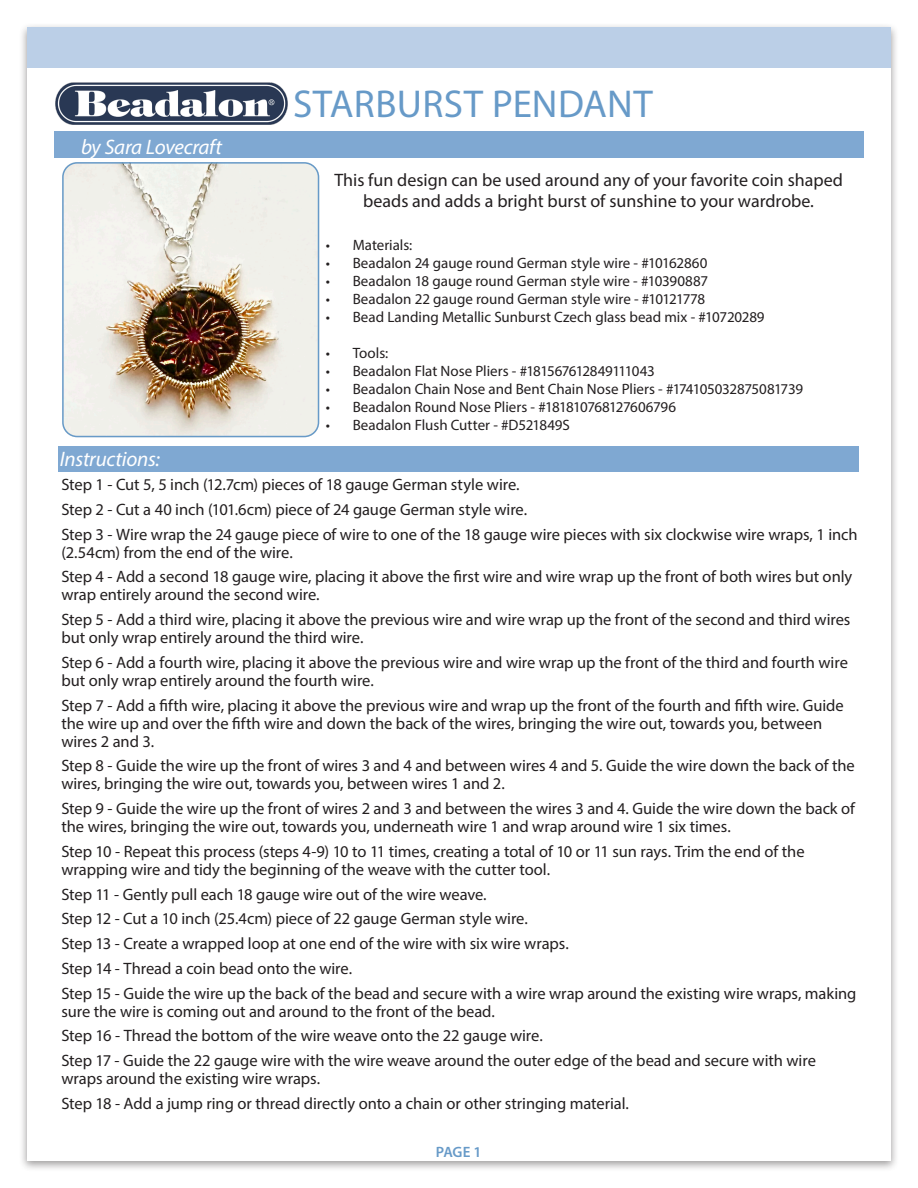
<style>
.page{position:relative;width:918px;height:1188px;background:#fff}
.page>*{position:absolute;margin:0;border:0;box-sizing:border-box;transform-origin:0 0}
.t1{font:39px "Myriad Pro";letter-spacing:.005em;color:#679ac8}
.t2{font:italic 21px "Myriad Pro";letter-spacing:-.01em;color:#fff}
.t3{font:18px/21.6px "Myriad Pro";color:#231f20;text-align:center}
.Numbered_Body_Text{font:16.5px/18px "Myriad Pro";letter-spacing:-.005em;color:#231f20}
.t4{font:15px "Myriad Pro";color:#231f20}
.t5{font:600 15px "Myriad Pro";color:#679ac8}
</style>
<div class="page">
<div style="left:19px;top:22px;width:880px;height:1151px;background:#231f20;opacity:.44"></div>
<div style="left:27px;top:27px;width:864px;height:1134px;background:#fff"></div>
<div style="left:27px;top:27px;width:864px;height:41px;background:#bbcfe7"></div>
<img style="left:55px;top:82px;width:233px;height:43px">
<img style="left:62px;top:162px;width:257px;height:275px">
<div style="left:62px;top:162px;width:257px;height:275px;border:2px solid #679ac8;border-radius:14px"></div>
<div style="left:54px;top:131px;width:810px;height:27px;background:#7fa8d2"></div>
<div style="left:58px;top:446px;width:801px;height:25px;background:#7fa8d2"></div>
<p class="t2" style="left:81px;top:134px;width:143px">by Sara Lovecraft</p>
<p class="t1" style="left:293px;top:80px;width:361px">STARBURST PENDANT</p>
<p class="t3" style="left:334px;top:168px;width:510px">This fun design can be used around any of your favorite coin shaped beads and adds a bright burst of sunshine to your wardrobe.</p>
<p class="t4" style="left:326px;top:236px;width:88px">• Materials:</p>
<p class="t4" style="left:326px;top:254px;width:383px">• Beadalon 24 gauge round German style wire - #10162860</p>
<p class="t4" style="left:326px;top:272px;width:384px">• Beadalon 18 gauge round German style wire - #10390887</p>
<p class="t4" style="left:326px;top:290px;width:381px">• Beadalon 22 gauge round German style wire - #10121778</p>
<p class="t4" style="left:326px;top:308px;width:440px">• Bead Landing Metallic Sunburst Czech glass bead mix - #10720289</p>
<p class="t4" style="left:326px;top:344px;width:64px">• Tools:</p>
<p class="t4" style="left:326px;top:362px;width:331px">• Beadalon Flat Nose Pliers - #181567612849111043</p>
<p class="t4" style="left:326px;top:380px;width:479px">• Beadalon Chain Nose and Bent Chain Nose Pliers - #174105032875081739</p>
<p class="t4" style="left:326px;top:398px;width:352px">• Beadalon Round Nose Pliers - #181810768127606796</p>
<p class="t4" style="left:326px;top:416px;width:246px">• Beadalon Flush Cutter - #D521849S</p>
<p class="t2" style="left:60px;top:446px;width:101px">Instructions:</p>
<p class="Numbered_Body_Text" style="left:61px;top:475px;width:460px">Step 1 - Cut 5, 5 inch (12.7cm) pieces of 18 gauge German style wire.</p>
<p class="Numbered_Body_Text" style="left:61px;top:500px;width:467px">Step 2 - Cut a 40 inch (101.6cm) piece of 24 gauge German style wire.</p>
<p class="Numbered_Body_Text" style="left:61px;top:525px;width:798px">Step 3 - Wire wrap the 24 gauge piece of wire to one of the 18 gauge wire pieces with six clockwise wire wraps, 1 inch (2.54cm) from the end of the wire.</p>
<p class="Numbered_Body_Text" style="left:61px;top:568px;width:792px">Step 4 - Add a second 18 gauge wire, placing it above the first wire and wire wrap up the front of both wires but only wrap entirely around the second wire.</p>
<p class="Numbered_Body_Text" style="left:61px;top:610px;width:790px">Step 5 - Add a third wire, placing it above the previous wire and wire wrap up the front of the second and third wires but only wrap entirely around the third wire.</p>
<p class="Numbered_Body_Text" style="left:61px;top:653px;width:788px">Step 6 - Add a fourth wire, placing it above the previous wire and wire wrap up the front of the third and fourth wire but only wrap entirely around the fourth wire.</p>
<p class="Numbered_Body_Text" style="left:61px;top:696px;width:784px">Step 7 - Add a fifth wire, placing it above the previous wire and wrap up the front of the fourth and fifth wire. Guide the wire up and over the fifth wire and down the back of the wires, bringing the wire out, towards you, between wires 2 and 3.</p>
<p class="Numbered_Body_Text" style="left:61px;top:757px;width:795px">Step 8 - Guide the wire up the front of wires 3 and 4 and between wires 4 and 5. Guide the wire down the back of the wires, bringing the wire out, towards you, between wires 1 and 2.</p>
<p class="Numbered_Body_Text" style="left:61px;top:799px;width:795px">Step 9 - Guide the wire up the front of wires 2 and 3 and between the wires 3 and 4. Guide the wire down the back of the wires, bringing the wire out, towards you, underneath wire 1 and wrap around wire 1 six times.</p>
<p class="Numbered_Body_Text" style="left:61px;top:842px;width:745px">Step 10 - Repeat this process (steps 4-9) 10 to 11 times, creating a total of 10 or 11 sun rays. Trim the end of the wrapping wire and tidy the beginning of the weave with the cutter tool.</p>
<p class="Numbered_Body_Text" style="left:61px;top:885px;width:427px">Step 11 - Gently pull each 18 gauge wire out of the wire weave.</p>
<p class="Numbered_Body_Text" style="left:61px;top:910px;width:468px">Step 12 - Cut a 10 inch (25.4cm) piece of 22 gauge German style wire.</p>
<p class="Numbered_Body_Text" style="left:61px;top:934px;width:509px">Step 13 - Create a wrapped loop at one end of the wire with six wire wraps.</p>
<p class="Numbered_Body_Text" style="left:61px;top:959px;width:292px">Step 14 - Thread a coin bead onto the wire.</p>
<p class="Numbered_Body_Text" style="left:61px;top:984px;width:797px">Step 15 - Guide the wire up the back of the bead and secure with a wire wrap around the existing wire wraps, making sure the wire is coming out and around to the front of the bead.</p>
<p class="Numbered_Body_Text" style="left:61px;top:1027px;width:483px">Step 16 - Thread the bottom of the wire weave onto the 22 gauge wire.</p>
<p class="Numbered_Body_Text" style="left:61px;top:1051px;width:756px">Step 17 - Guide the 22 gauge wire with the wire weave around the outer edge of the bead and secure with wire wraps around the existing wire wraps.</p>
<p class="Numbered_Body_Text" style="left:61px;top:1094px;width:569px">Step 18 - Add a jump ring or thread directly onto a chain or other stringing material.</p>
<p class="t5" style="left:436px;top:1143px;width:47px">PAGE 1</p>
</div>
